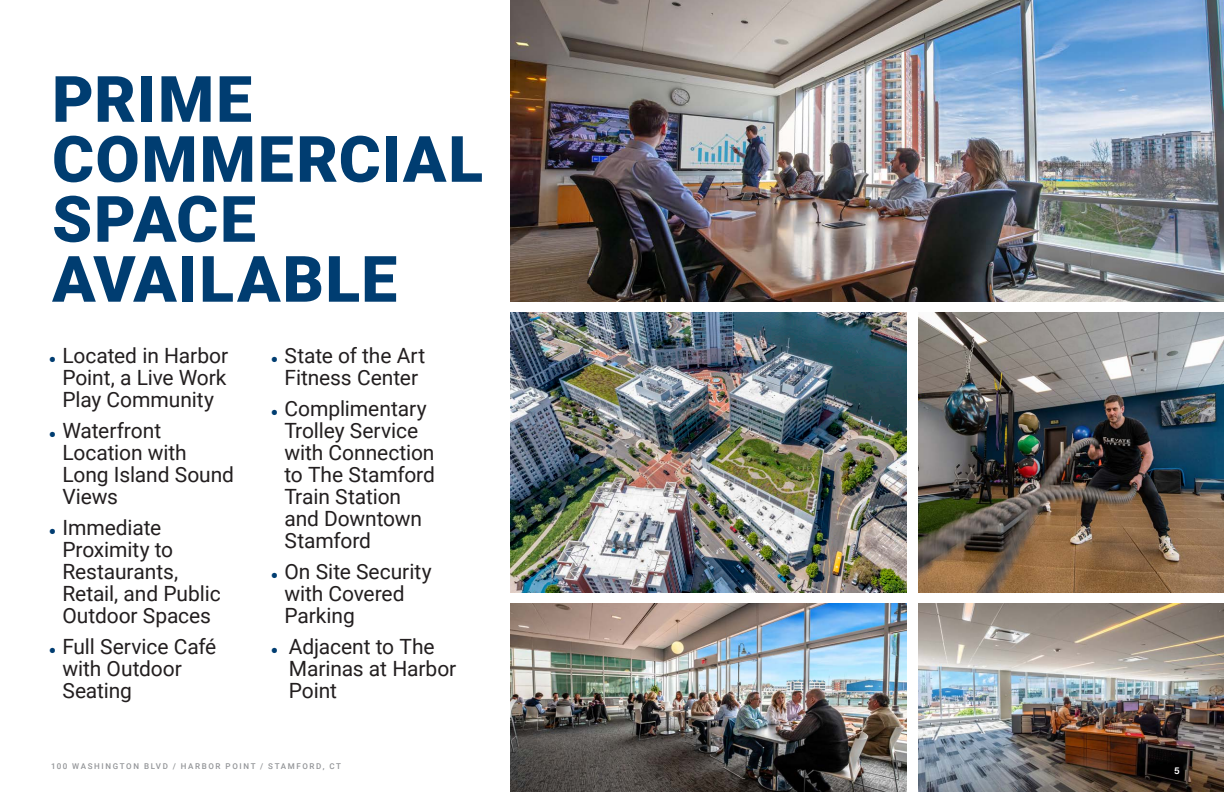
<style>
.page{position:relative;width:1224px;height:792px;background:#fff}
.page>*{position:absolute;margin:0;border:0;box-sizing:border-box;transform-origin:0 0}
.Page_Title{font:900 64px/60px "Roboto";letter-spacing:.025em;color:#003d71}
.t1{font:21px/22px "Roboto";letter-spacing:-.005em;color:#231f20}
.t2{font:600 10px "Acumin Pro";color:#fff}
.t3{font:500 8px "Roboto";letter-spacing:.205em;color:#939598}
.s1{font-family:"Arial";color:#003d71}
</style>
<div class="page">
<img style="left:918px;top:604px;width:306px;height:188px">
<img style="left:510px;top:313px;width:396px;height:279px">
<img style="left:510px;top:604px;width:396px;height:188px">
<img style="left:918px;top:313px;width:306px;height:279px">
<img style="left:510px;top:0;width:714px;height:301px">
<p class="Page_Title" style="left:52px;top:67px;width:432px">PRIME<br>COMMERCIAL<br>SPACE<br>AVAILABLE</p>
<p class="t1" style="left:49px;top:344px;width:181px;text-align:center"><span class="s1">•</span> Located in Harbor<br>Point, a Live Work<br>Play Community</p>
<p class="t1" style="left:62px;top:419px;width:173px;text-indent:-14px"><span class="s1">•</span> Waterfront<br>Location with<br>Long Island Sound<br>Views</p>
<p class="t1" style="left:62px;top:516px;width:160px;text-indent:-14px"><span class="s1">•</span> Immediate<br>Proximity to<br>Restaurants,<br>Retail, and Public<br>Outdoor Spaces</p>
<p class="t1" style="left:62px;top:635px;width:155px;text-indent:-14px"><span class="s1">•</span> Full Service Café with Outdoor<br>Seating</p>
<p class="t1" style="left:271px;top:344px;width:156px;text-align:center"><span class="s1">•</span> State of the Art<br>Fitness Center</p>
<p class="t1" style="left:284px;top:397px;width:152px;text-indent:-14px"><span class="s1">•</span> Complimentary<br>Trolley Service with Connection to The Stamford<br>Train Station and Downtown<br>Stamford</p>
<p class="t1" style="left:284px;top:560px;width:149px;text-indent:-14px"><span class="s1">•</span> On Site Security with Covered<br>Parking</p>
<p class="t1" style="left:289px;top:635px;width:169px;text-indent:-18px"><span class="s1">•</span> Adjacent to The<br>Marinas at Harbor<br>Point</p>
<p class="t3" style="left:51px;top:761px;width:292px">100 WASHINGTON BLVD / HARBOR POINT / STAMFORD, CT</p>
<p class="t2" style="left:1174px;top:764px;width:7px">5</p>
</div>
